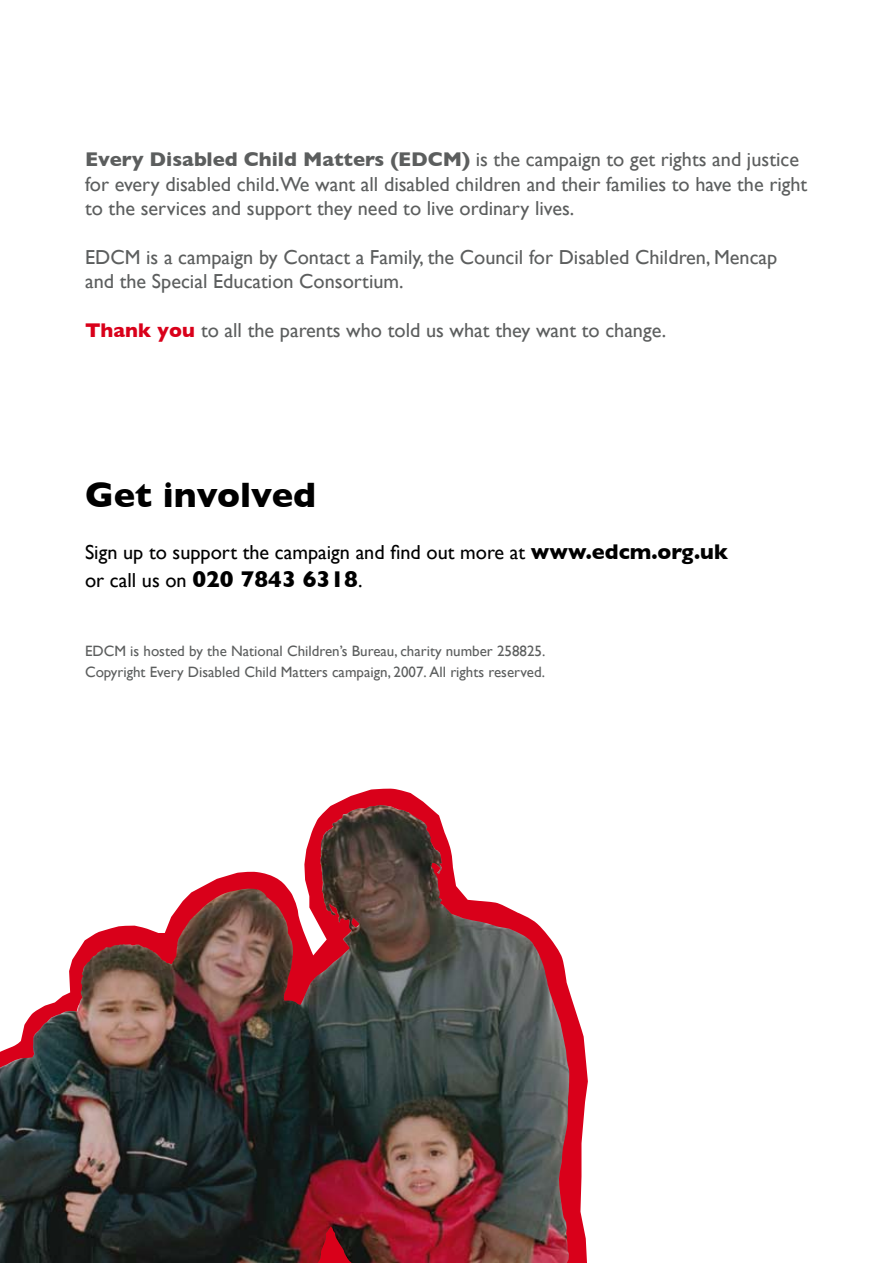
<style>
.page{position:relative;width:893px;height:1263px;background:#fff}
.page>*{position:absolute;margin:0;border:0;box-sizing:border-box;transform-origin:0 0}
.t1{font:700 36px "Gill Sans";color:#000}
.t2{font:20.25px/24.3px "Gill Sans";color:#5c5e5e}
.t3{font:20.25px/27.9px "Gill Sans";color:#000}
.t4{font:15px/20.5px "Gill Sans";color:#5c5e5e}
.s1{font-weight:700}
.s2{font-weight:700;color:#d9001a}
.s3{font-weight:700;font-size:21.75px}
.s4{font-weight:700;font-size:23.25px}
</style>
<div class="page">
<svg style="left:105px;top:788px;width:483px;height:475px"></svg>
<img style="left:0;top:930px;width:557px;height:333px">
<svg style="left:351px;top:918px;width:8px;height:9px"></svg>
<p class="t2" style="left:85px;top:147px;width:724px"><span class="s1">Every Disabled Child Matters (EDCM)</span> is the campaign to get rights and justice for every disabled child.We want all disabled children and their families to have the right to the services and support they need to live ordinary lives.</p>
<p class="t2" style="left:85px;top:245px;width:694px">EDCM is a campaign by Contact a Family, the Council for Disabled Children, Mencap and the Special Education Consortium.</p>
<p class="t2" style="left:85px;top:317px;width:583px"><span class="s2">Thank you</span> to all the parents who told us what they want to change.</p>
<h1 class="t1" style="left:85px;top:473px;width:233px">Get involved</h1>
<p class="t3" style="left:85px;top:538px;width:644px">Sign up to support the campaign and find out more at <span class="s3">www.edcm.org.uk </span>or call us on <span class="s4">020 7843 6318</span>.</p>
<p class="t4" style="left:85px;top:641px;width:462px">EDCM is hosted by the National Children’s Bureau, charity number 258825.<br>Copyright Every Disabled Child Matters campaign, 2007. All rights reserved.</p>
</div>
